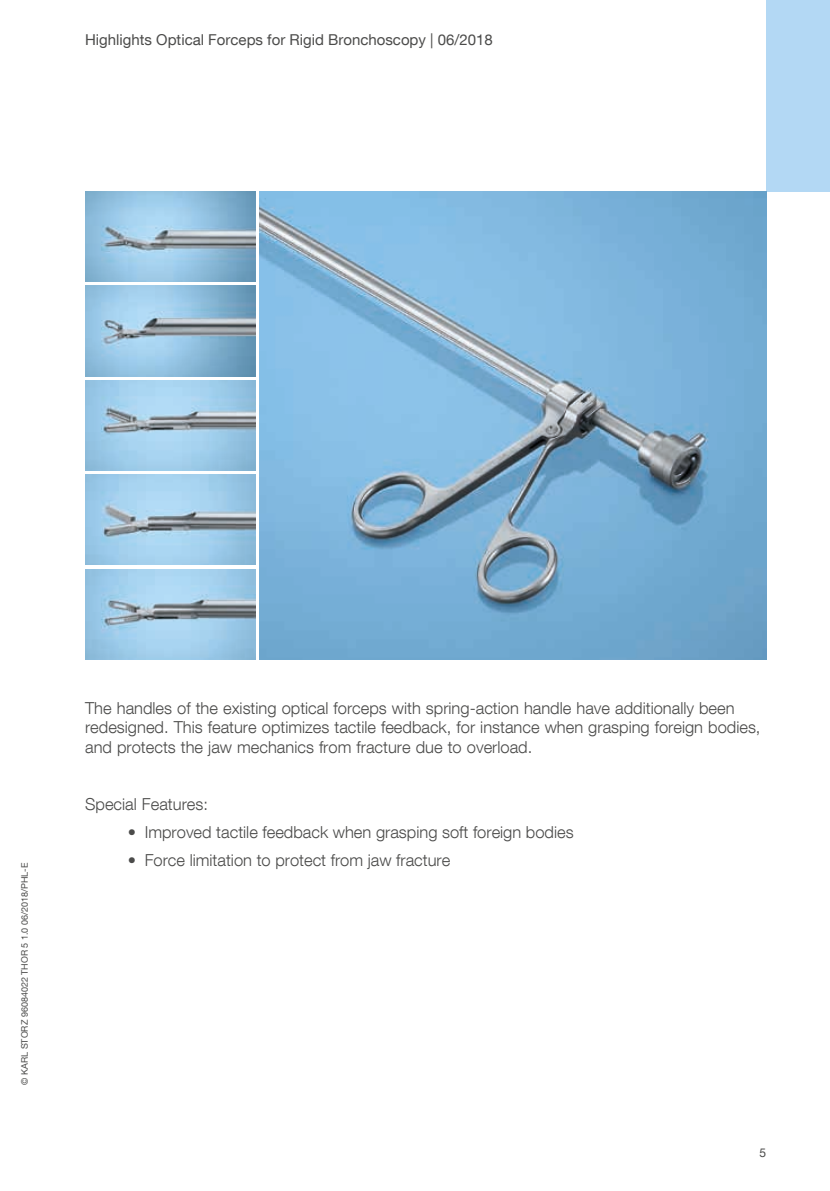
<style>
.page{position:relative;width:830px;height:1191px;background:#fff}
.page>*{position:absolute;margin:0;border:0;box-sizing:border-box;transform-origin:0 0}
.t1{font:300 16.5px/19.8px "KS Helvetica Neue";color:#4b4b4a}
.t2{font:15px "KS Helvetica Neue";color:#4b4b4a}
.t3{font:12px "KS Helvetica Neue";color:#4b4b4a}
.t4{font:9px "KS Helvetica Neue";color:#4b4b4a}
</style>
<div class="page">
<div style="left:765px;top:0;width:64px;height:191px;background:#b3d8f4"></div>
<img style="left:85px;top:191px;width:170px;height:90px">
<img style="left:85px;top:286px;width:170px;height:90px">
<img style="left:85px;top:380px;width:170px;height:90px">
<img style="left:85px;top:569px;width:170px;height:90px">
<img style="left:85px;top:475px;width:170px;height:90px">
<img style="left:259px;top:191px;width:506px;height:468px">
<p class="t2" style="left:85px;top:30px;width:409px">Highlights Optical Forceps for Rigid Bronchoscopy | 06/2018</p>
<p class="t4" style="left:19px;top:1084px;width:223px;rotate:-90deg">© KARL STORZ 96084022 THOR 5 1.0 06/2018/PHL-E</p>
<p class="t1" style="left:85px;top:697px;width:676px">The handles of the existing optical forceps with spring-action handle have additionally been redesigned. This feature optimizes tactile feedback, for instance when grasping foreign bodies, and protects the jaw mechanics from fracture due to overload.</p>
<p class="t1" style="left:85px;top:793px;width:124px">Special Features:</p>
<p class="t1" style="left:128px;top:822px;width:447px">• Improved tactile feedback when grasping soft foreign bodies</p>
<p class="t1" style="left:128px;top:850px;width:324px">• Force limitation to protect from jaw fracture</p>
<p class="t3" style="left:759px;top:1145px;width:8px">5</p>
</div>
